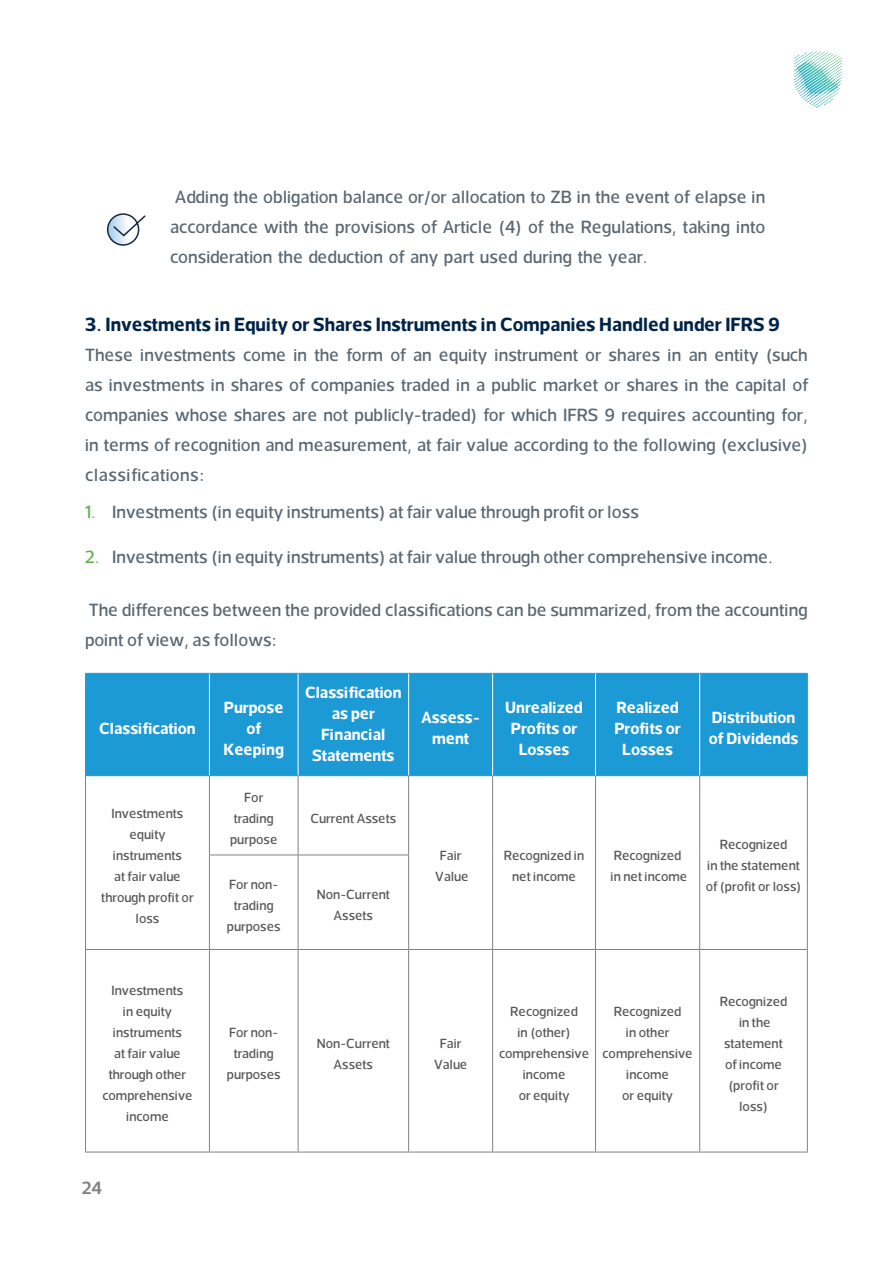
<style>
.page{position:relative;width:893px;height:1263px;background:#fff}
.page>*{position:absolute;margin:0;border:0;box-sizing:border-box;transform-origin:0 0}
.Body_text{font:700 19.5px "Somar";color:#002447}
.Body_text-2{font:500 18px/30px "Somar";color:#5b6771;text-align:justify}
.t1{font:500 18px "Somar";color:#62b34f}
.t2{font:600 18px "Somar";color:#808285}
.Body_text-3{font:700 16.5px/21px "Somar";color:#fff;text-align:center}
.Body_text-4{font:500 13.5px/21px "Somar";color:#575756;text-align:center}
</style>
<div class="page">
<svg style="left:794px;top:51px;width:48px;height:57px"></svg>
<svg style="left:106px;top:213px;width:40px;height:33px"></svg>
<div style="left:86px;top:674px;width:721px;height:101px;background:#1c9ad6"></div>
<hr style="left:85px;top:776px;width:1px;height:79px;background:#808285">
<hr style="left:209px;top:776px;width:1px;height:78px;background:#808285">
<hr style="left:298px;top:776px;width:1px;height:78px;background:#808285">
<hr style="left:408px;top:776px;width:1px;height:78px;background:#808285">
<hr style="left:492px;top:776px;width:1px;height:79px;background:#808285">
<hr style="left:595px;top:776px;width:1px;height:79px;background:#808285">
<hr style="left:699px;top:776px;width:1px;height:79px;background:#808285">
<hr style="left:807px;top:776px;width:1px;height:79px;background:#808285">
<hr style="left:85px;top:855px;width:1px;height:94px;background:#808285">
<hr style="left:209px;top:854px;width:89px;height:1px;background:#808285">
<hr style="left:209px;top:855px;width:1px;height:94px;background:#808285">
<hr style="left:298px;top:854px;width:111px;height:1px;background:#808285">
<hr style="left:298px;top:855px;width:1px;height:94px;background:#808285">
<hr style="left:408px;top:855px;width:1px;height:94px;background:#808285">
<hr style="left:492px;top:855px;width:1px;height:94px;background:#808285">
<hr style="left:595px;top:855px;width:1px;height:94px;background:#808285">
<hr style="left:699px;top:855px;width:1px;height:94px;background:#808285">
<hr style="left:807px;top:855px;width:1px;height:94px;background:#808285">
<hr style="left:85px;top:949px;width:124px;height:1px;background:#808285">
<hr style="left:85px;top:950px;width:1px;height:202px;background:#808285">
<hr style="left:209px;top:949px;width:89px;height:1px;background:#808285">
<hr style="left:209px;top:950px;width:1px;height:202px;background:#808285">
<hr style="left:298px;top:949px;width:111px;height:1px;background:#808285">
<hr style="left:298px;top:950px;width:1px;height:202px;background:#808285">
<hr style="left:409px;top:949px;width:84px;height:1px;background:#808285">
<hr style="left:408px;top:950px;width:1px;height:202px;background:#808285">
<hr style="left:493px;top:949px;width:102px;height:1px;background:#808285">
<hr style="left:492px;top:950px;width:1px;height:202px;background:#808285">
<hr style="left:595px;top:949px;width:105px;height:1px;background:#808285">
<hr style="left:595px;top:950px;width:1px;height:202px;background:#808285">
<hr style="left:700px;top:949px;width:108px;height:1px;background:#808285">
<hr style="left:699px;top:950px;width:1px;height:202px;background:#808285">
<hr style="left:807px;top:950px;width:1px;height:202px;background:#808285">
<hr style="left:85px;top:1152px;width:124px;height:1px;background:#808285">
<hr style="left:209px;top:1152px;width:89px;height:1px;background:#808285">
<hr style="left:298px;top:1152px;width:111px;height:1px;background:#808285">
<hr style="left:409px;top:1152px;width:84px;height:1px;background:#808285">
<hr style="left:493px;top:1152px;width:102px;height:1px;background:#808285">
<hr style="left:595px;top:1152px;width:105px;height:1px;background:#808285">
<hr style="left:700px;top:1152px;width:108px;height:1px;background:#808285">
<hr style="left:85px;top:673px;width:124px;height:1px;background:#1c9ad6">
<hr style="left:85px;top:674px;width:1px;height:101px;background:#1c9ad6">
<hr style="left:209px;top:673px;width:89px;height:1px;background:#1c9ad6">
<hr style="left:298px;top:673px;width:111px;height:1px;background:#1c9ad6">
<hr style="left:409px;top:673px;width:84px;height:1px;background:#1c9ad6">
<hr style="left:493px;top:673px;width:102px;height:1px;background:#1c9ad6">
<hr style="left:595px;top:673px;width:105px;height:1px;background:#1c9ad6">
<hr style="left:700px;top:673px;width:108px;height:1px;background:#1c9ad6">
<hr style="left:807px;top:674px;width:1px;height:101px;background:#1c9ad6">
<hr style="left:85px;top:775px;width:124px;height:1px;background:#1c9ad6">
<hr style="left:209px;top:775px;width:89px;height:1px;background:#1c9ad6">
<hr style="left:298px;top:775px;width:111px;height:1px;background:#1c9ad6">
<hr style="left:409px;top:775px;width:84px;height:1px;background:#1c9ad6">
<hr style="left:493px;top:775px;width:102px;height:1px;background:#1c9ad6">
<hr style="left:595px;top:775px;width:105px;height:1px;background:#1c9ad6">
<hr style="left:700px;top:775px;width:108px;height:1px;background:#1c9ad6">
<hr style="left:209px;top:674px;width:1px;height:101px;background:#fff">
<hr style="left:298px;top:674px;width:1px;height:101px;background:#fff">
<hr style="left:408px;top:674px;width:1px;height:101px;background:#fff">
<hr style="left:492px;top:674px;width:1px;height:101px;background:#fff">
<hr style="left:595px;top:674px;width:1px;height:101px;background:#fff">
<hr style="left:699px;top:674px;width:1px;height:101px;background:#fff">
<p class="Body_text-2" style="left:170px;top:182px;width:597px">Adding the obligation balance or/or allocation to ZB in the event of elapse in accordance with the provisions of Article (4) of the Regulations, taking into consideration the deduction of any part used during the year.</p>
<p class="Body_text" style="left:85px;top:306px;width:696px">3. Investments in Equity or Shares Instruments in Companies Handled under IFRS 9</p>
<p class="Body_text-2" style="left:85px;top:339px;width:724px">These investments come in the form of an equity instrument or shares in an entity (such as investments in shares of companies traded in a public market or shares in the capital of companies whose shares are not publicly-traded) for which IFRS 9 requires accounting for, in terms of recognition and measurement, at fair value according to the following (exclusive( classifications:</p>
<p class="Body_text-2" style="left:112px;top:497px;width:529px">Investments (in equity instruments) at fair value through profit or loss</p>
<p class="t1" style="left:85px;top:497px;width:12px">1.</p>
<p class="Body_text-2" style="left:112px;top:542px;width:662px">Investments (in equity instruments) at fair value through other comprehensive income.</p>
<p class="t1" style="left:85px;top:542px;width:16px">2.</p>
<p class="Body_text-2" style="left:85px;top:594px;width:724px">The differences between the provided classifications can be summarized, from the accounting point of view, as follows:</p>
<p class="Body_text-3" style="left:99px;top:717px;width:98px">Classification</p>
<p class="Body_text-4" style="left:101px;top:802px;width:94px">Investments equity instruments<br>at fair value through profit or loss</p>
<p class="Body_text-4" style="left:102px;top:980px;width:92px">Investments<br>in equity instruments<br>at fair value through other comprehensive income</p>
<p class="t2" style="left:82px;top:1172px;width:22px">24</p>
<p class="Body_text-3" style="left:223px;top:696px;width:62px">Purpose of<br>Keeping</p>
<p class="Body_text-4" style="left:230px;top:786px;width:49px">For trading purpose</p>
<p class="Body_text-4" style="left:229px;top:873px;width:51px">For non&shy;trading</p>
<p class="Body_text-4" style="left:227px;top:915px;width:55px">purposes</p>
<p class="Body_text-3" style="left:305px;top:681px;width:98px">Classification as per<br>Financial<br>Statements</p>
<p class="Body_text-3" style="left:421px;top:706px;width:61px">Assess-</p>
<p class="Body_text-3" style="left:505px;top:696px;width:79px">Unrealized<br>Profits or<br>Losses</p>
<p class="Body_text-3" style="left:614px;top:696px;width:68px">Realized<br>Profits or<br>Losses</p>
<p class="Body_text-3" style="left:709px;top:706px;width:91px;text-align:left">Distribution of Dividends</p>
<p class="Body_text-3" style="left:432px;top:727px;width:38px">ment</p>
<p class="Body_text-4" style="left:310px;top:807px;width:87px">Current Assets</p>
<p class="Body_text-4" style="left:317px;top:884px;width:75px">Non-Current<br>Assets</p>
<p class="Body_text-4" style="left:440px;top:844px;width:23px">Fair</p>
<p class="Body_text-4" style="left:435px;top:865px;width:35px">Value</p>
<p class="Body_text-4" style="left:504px;top:844px;width:82px">Recognized in net income</p>
<p class="Body_text-4" style="left:614px;top:844px;width:69px">Recognized</p>
<p class="Body_text-4" style="left:610px;top:865px;width:78px">in net income</p>
<p class="Body_text-4" style="left:720px;top:834px;width:69px">Recognized</p>
<p class="Body_text-4" style="left:706px;top:855px;width:97px;text-align:left">in the statement of (profit or loss(</p>
<p class="Body_text-4" style="left:229px;top:1022px;width:51px">For non-</p>
<p class="Body_text-4" style="left:227px;top:1064px;width:55px">purposes</p>
<p class="Body_text-4" style="left:234px;top:1043px;width:42px">trading</p>
<p class="Body_text-4" style="left:317px;top:1032px;width:75px">Non-Current<br>Assets</p>
<p class="Body_text-4" style="left:440px;top:1032px;width:23px">Fair</p>
<p class="Body_text-4" style="left:434px;top:1053px;width:35px">Value</p>
<p class="Body_text-4" style="left:499px;top:1001px;width:92px">Recognized<br>in (other( comprehensive income</p>
<p class="Body_text-4" style="left:519px;top:1085px;width:52px">or equity</p>
<p class="Body_text-4" style="left:602px;top:1001px;width:92px">Recognized<br>in other comprehensive income</p>
<p class="Body_text-4" style="left:622px;top:1085px;width:52px">or equity</p>
<p class="Body_text-4" style="left:720px;top:990px;width:69px">Recognized</p>
<p class="Body_text-4" style="left:724px;top:1011px;width:60px">in the statement of income (profit or loss(</p>
</div>
